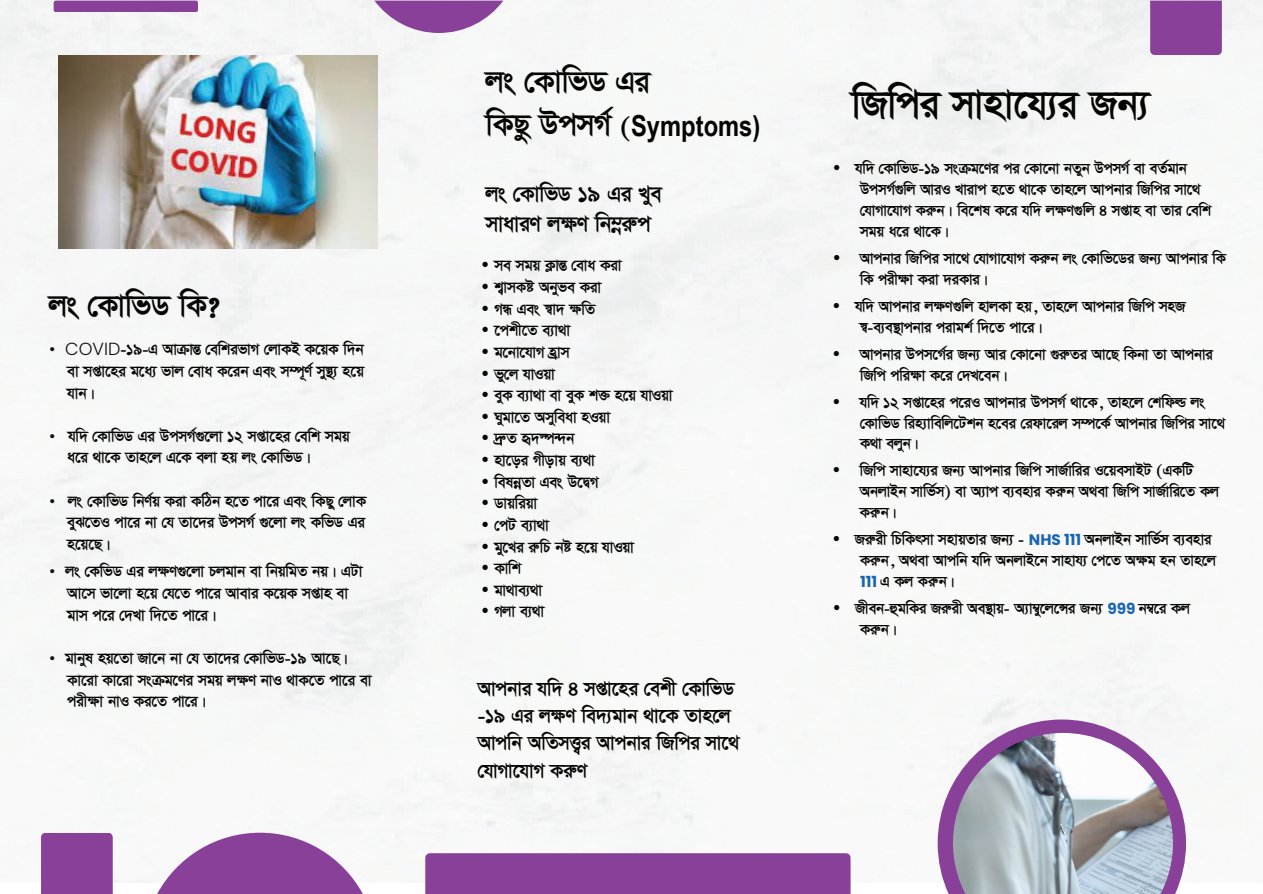
<style>
.page{position:relative;width:1263px;height:894px;background:#fff}
.page>*{position:absolute;margin:0;border:0;box-sizing:border-box;transform-origin:0 0}
.t1{font:700 46.5px "Sutonny MJ";color:#040503}
.t2{font:700 36px/43.2px "Sutonny MJ";color:#040503}
.t3{font:700 25.5px/30.6px "Sutonny MJ";color:#040503}
.t4{font:700 22.8px/27.3px "Sutonny MJ";color:#040503}
.t5{font:700 18px/21.6px "Sutonny MJ";color:#040503}
.t6{font:700 17.55px/20.9px "Sutonny MJ";color:#040503}
.s1{font-family:"Poppins";font-weight:300;font-size:17.55px;color:#0e100e}
.s2{font-size:28.95px}
.s3{font-family:"Arial Narrow";font-size:28.95px}
.s4{font-family:"Poppins";font-size:15.3px;color:#1965b2}
</style>
<div class="page">
<img style="left:0;top:0;width:1263px;height:882px">
<div style="left:425px;top:852px;width:425px;height:41px;background:#894098"></div>
<div style="left:41px;top:832px;width:72px;height:61px;background:#894098"></div>
<div style="left:54px;top:1px;width:144px;height:11px;background:#894098"></div>
<img style="left:59px;top:55px;width:318px;height:194px">
<svg style="left:938px;top:719px;width:248px;height:174px"></svg>
<svg style="left:157px;top:832px;width:206px;height:61px"></svg>
<div style="left:1150px;top:1px;width:72px;height:54px;background:#894098"></div>
<svg style="left:374px;top:1px;width:129px;height:32px"></svg>
<img style="left:953px;top:732px;width:220px;height:161px">
<h2 class="t2" style="left:49px;top:286px;width:172px">JS †KVWFW WK?</h2>
<p class="t5" style="left:67px;top:339px;width:298px;text-align:justify;text-indent:-18px"><span class="s1">• COVID</span>-19-G AVΜVŠÍ†EWKIFVM †JVKB K‡QK W`B EV MßV‡NI G‡A¨ FVJ †EVA K‡IB GES M¤Ú~Y©MY¯’¨ N‡Q HVB|</p>
<p class="t5" style="left:67px;top:426px;width:284px;text-indent:-18px"><span class="s1">•</span> HW` †KVWFW GI DCMM©¸‡JV 12 MßV‡NI †EWK MGQ<br>A‡I _V‡K ZVN‡J G‡K EJV NQ JS †KVWFW|</p>
<p class="t5" style="left:67px;top:491px;width:300px;text-align:justify;text-indent:-18px"><span class="s1">•</span> JS †KVWFW WBY©Q KIV KWVB N‡Z CV‡I GES WKQY†JVK EYS‡ZI CV‡I BV †H ZV‡`I DCMM©¸‡JV JS KWFW GI N‡Q‡Q|</p>
<p class="t5" style="left:67px;top:561px;width:297px;text-indent:-18px"><span class="s1">•</span> JS †KWFW GI J¶Y¸‡JV PJGVB EV WBQWGZ BQ| GUV<br>AV‡M FV‡JV N‡Q †H‡Z CV‡I AVEVI K‡QK MßVN EV<br>GVM C‡I †`LV W`‡Z CV‡I|</p>
<p class="t5" style="left:67px;top:648px;width:306px;text-indent:-18px"><span class="s1">•</span> GVBYL NQ‡ZV RV‡B BV †H ZV‡`I †KVWFW-19 AV‡Q|<br>KV‡IV KV‡IV MSΜG‡YI MGQ J¶Y BVI _VK‡Z CV‡I EV<br>CIX¶V BVI KI‡Z CV‡I|</p>
<h2 class="t2" style="left:486px;top:62px;width:276px">JS †KVWFW GI<br>WKQZDCMM©<span class="s2">(</span><span class="s3">Symptoms)</span></h2>
<h3 class="t3" style="left:486px;top:179px;width:181px">JS †KVWFW 19 GI LYE<br>MVAVIY JŸY WB¤ŒIÆC</h3>
<p class="t5" style="left:481px;top:256px;width:142px">• ME MGQ K¬VŠÍ†EVA KIV</p>
<p class="t5" style="left:481px;top:277px;width:121px">• K¦VMKÓ ABYFE KIV</p>
<p class="t5" style="left:481px;top:299px;width:115px">• MÜ GES ¯^V` ¶WZ</p>
<p class="t5" style="left:481px;top:320px;width:90px">• ‡CKX‡Z E¨V_V</p>
<p class="t5" style="left:481px;top:342px;width:90px">• G‡BV‡HVM NªVM</p>
<p class="t5" style="left:481px;top:364px;width:75px">• FY‡J HVIQV</p>
<p class="t5" style="left:481px;top:385px;width:193px">• EYK E¨V_V EV EYK K³ N‡Q HVIQV</p>
<p class="t5" style="left:481px;top:407px;width:130px">• NYGV‡Z AMYWEAV NIQV</p>
<p class="t5" style="left:481px;top:428px;width:94px">• `ªÆZ Ü`¯Ú›`B</p>
<p class="t5" style="left:481px;top:450px;width:115px">• NV‡OI MXOVQ E¨_V</p>
<p class="t5" style="left:481px;top:472px;width:119px">• WELBŒZV GES D‡ØM</p>
<p class="t5" style="left:481px;top:493px;width:57px">• WVQWIQV</p>
<p class="t5" style="left:481px;top:515px;width:69px">• †CU E¨V_V</p>
<p class="t5" style="left:481px;top:536px;width:154px">• GY‡LI IÆWP BÓ N‡Q HVIQV</p>
<p class="t5" style="left:481px;top:558px;width:41px">• KVWK</p>
<p class="t5" style="left:481px;top:580px;width:62px">• GV_VE¨_V</p>
<p class="t5" style="left:481px;top:601px;width:64px">• MJV E¨_V</p>
<p class="t4" style="left:478px;top:675px;width:263px">AVCBVI HW` 4 MßV‡NI †EKX †KVWFW -19 GI JŸY WE`¨GVB _V‡K ZVN‡J<br>AVCWB AWZMË¡I AVCBVI WRWCI MV‡_ †HVMV‡HVM KIÆY</p>
<h1 class="t1" style="left:852px;top:79px;width:299px">WRWCI MVNV‡H¨I RB¨</h1>
<p class="t6" style="left:860px;top:159px;width:352px;text-indent:-27px">• HW` †KVWFW-19 MSΜG‡YI CI †KV‡BV BZYB DCMM©EV EZ©GVB DCMM©¸WJ AVII LVIVC N‡Z _V‡K ZVN‡J AVCBVI WRWCI MV‡_ †HVMV‡HVM KIÆB| WE‡KL K‡I HW` J¶Y¸WJ 4 MßVN EV ZVI †EWK MGQ A‡I _V‡K|</p>
<p class="t6" style="left:860px;top:248px;width:367px;text-indent:-27px">• AVCBVI WRWCI MV‡_ †HVMV‡HVM KIÆB JS †KVWF‡WI RB¨ AVCBVI WK<br>WK CIX¶V KIV `IKVI|</p>
<p class="t6" style="left:860px;top:296px;width:327px;text-indent:-27px">• HW` AVCBVI J¶Y¸WJ NVJKV NQ, ZVN‡J AVCBVI WRWC MNR ¯^-E¨E¯’VCBVI CIVGK©W`‡Z CV‡I|</p>
<p class="t6" style="left:860px;top:344px;width:354px;text-indent:-27px">• AVCBVI DCM‡M©I RB¨ AVI †KV‡BV ¸IÆZI AV‡Q WKBV ZV AVCBVI<br>WRWC CWIŸV K‡I †`L‡EB|</p>
<p class="t6" style="left:860px;top:392px;width:366px;text-indent:-27px">• HW` 12 MßV‡NI C‡II AVCBVI DCMM©_V‡K, ZVN‡J †KWDÌ JS †KVWFW WIN¨VWEWJ‡UKB N‡EI †IDV‡IJ M¤Ú‡K©AVCBVI WRWCI MV‡_<br>K_V EJYB|</p>
<p class="t6" style="left:860px;top:461px;width:360px;text-indent:-27px">• WRWC MVNV‡H¨I RB¨ AVCBVI WRWC MVR©VWII I‡QEMVBU (GKWU<br>ABJVBB MVWF©M) EV A¨VC E¨ENVI KIÆB A_EV WRWC MVR©VWI‡Z KJ<br>KIÆB|</p>
<p class="t6" style="left:860px;top:530px;width:357px;text-indent:-27px">• RIÆIX WPWKRMV MNVQZVI RB¨ - <span class="s4">NHS 111</span> ABJVBB MVWF©M E¨ENVI<br>KIÆB, A_EV AVCWB HW` ABJVB‡B MVNVH¨ †C‡Z A¶G NB ZVN‡J<br><span class="s4">111</span> G KJ KIÆB|</p>
<p class="t6" style="left:860px;top:599px;width:331px;text-indent:-27px">• RXEB-ÛGWKI RIÆIX AE¯’VQ- A¨V¤^Y‡J‡ÝI RB¨ <span class="s4">999</span> B¤^‡I KJ<br>KIÆB|</p>
</div>
